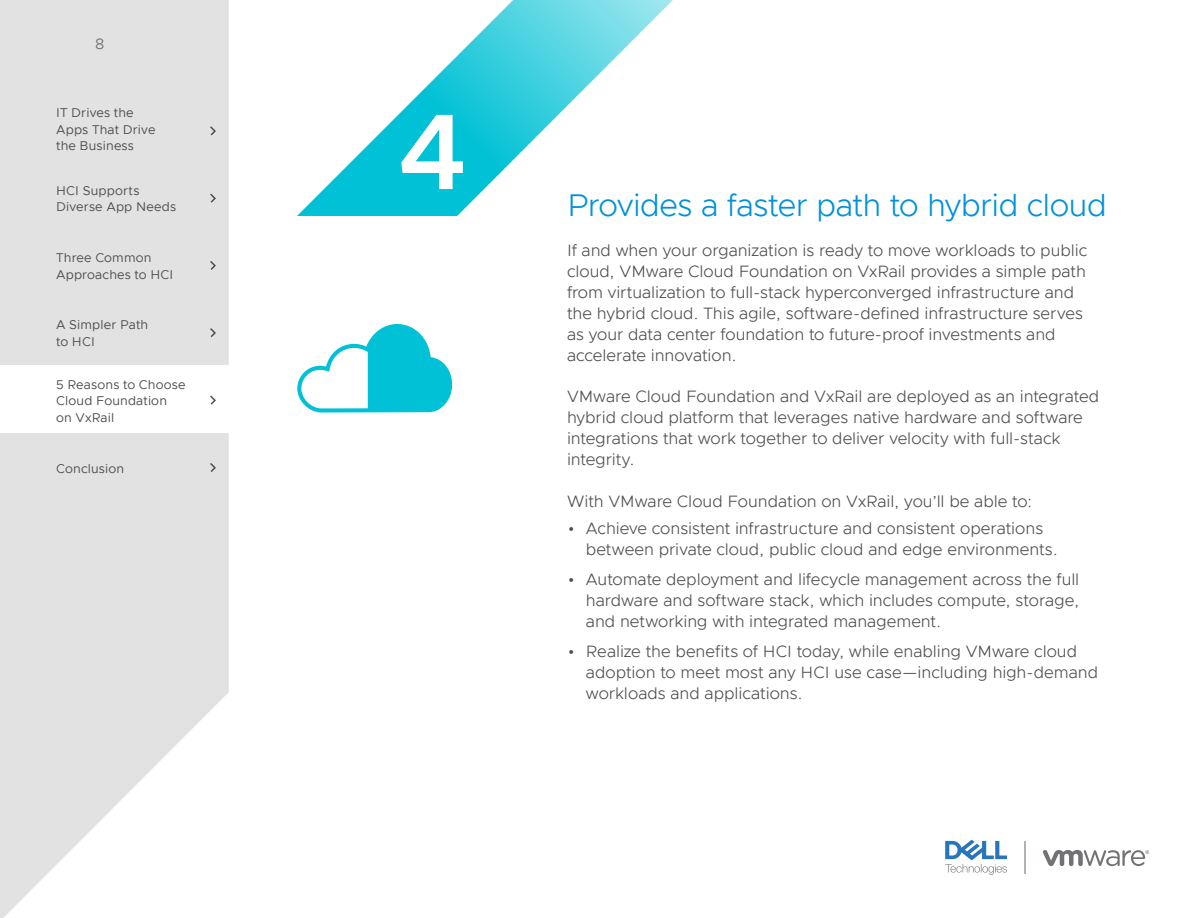
<style>
.page{position:relative;width:1188px;height:918px;background:#fff}
.page>*{position:absolute;margin:0;border:0;box-sizing:border-box;transform-origin:0 0}
.eBook_MAIN_HEADLINE{font:600 108px "Metropolis";color:#fff}
.eBook_MAIN_HEADLINE-2{font:300 31.5px "Metropolis";letter-spacing:-.015em;color:#0091da}
.eBook_BODY_TEXT{font:300 16.5px/21px "Metropolis";letter-spacing:-.005em;color:#4d4d4f}
.t1{font:15px "Metropolis";color:#717074}
.eBOOK_MENU_STYLE{font:12.75px/16.5px "Metropolis";letter-spacing:.015em;color:#4d4d4f}
.eBOOK_MENU_STYLE-2{font:12.75px/16.5px "Metropolis";letter-spacing:-.005em;color:#4d4d4f}
</style>
<div class="page">
<svg style="left:0;top:0;width:229px;height:918px;background:#e6e6e6"></svg>
<svg style="left:297px;top:0;width:376px;height:216px"></svg>
<svg style="left:297px;top:324px;width:156px;height:89px"></svg>
<hr style="left:1024px;top:841px;width:2px;height:33px;background:#aeb3b6">
<svg style="left:1043px;top:850px;width:106px;height:16px"></svg>
<svg style="left:945px;top:840px;width:62px;height:35px"></svg>
<svg style="left:208px;top:259px;width:9px;height:13px"></svg>
<svg style="left:208px;top:461px;width:9px;height:13px"></svg>
<svg style="left:208px;top:192px;width:9px;height:12px"></svg>
<svg style="left:208px;top:125px;width:9px;height:12px"></svg>
<div style="left:0;top:366px;width:229px;height:67px;background:#fff"></div>
<svg style="left:208px;top:326px;width:9px;height:13px"></svg>
<svg style="left:210px;top:395px;width:6px;height:10px"></svg>
<p class="t1" style="left:95px;top:35px;width:11px">8</p>
<p class="eBOOK_MENU_STYLE" style="left:56px;top:105px;width:101px">IT Drives the<br>Apps That Drive the Business</p>
<p class="eBOOK_MENU_STYLE" style="left:56px;top:182px;width:122px">HCI Supports<br>Diverse App Needs</p>
<p class="eBOOK_MENU_STYLE" style="left:56px;top:250px;width:119px">Three Common<br>Approaches to HCI</p>
<p class="eBOOK_MENU_STYLE" style="left:56px;top:317px;width:94px">A Simpler Path to HCI</p>
<p class="eBOOK_MENU_STYLE" style="left:56px;top:376px;width:131px">5 Reasons to Choose<br>Cloud Foundation on VxRail</p>
<p class="eBOOK_MENU_STYLE-2" style="left:56px;top:376px;width:127px;text-indent:56px">s to Choose<br>VMware Cloud</p>
<p class="eBOOK_MENU_STYLE" style="left:56px;top:460px;width:69px">Conclusion</p>
<p class="eBook_MAIN_HEADLINE" style="left:398px;top:84px;width:69px">4</p>
<p class="eBook_MAIN_HEADLINE-2" style="left:567px;top:186px;width:541px">Provides a faster path to hybrid cloud</p>
<p class="eBook_BODY_TEXT" style="left:567px;top:240px;width:522px">If and when your organization is ready to move workloads to public cloud, VMware Cloud Foundation on VxRail provides a simple path from virtualization to full-stack hyperconverged infrastructure and the hybrid cloud. This agile, software-defined infrastructure serves as your data center foundation to future-proof investments and accelerate innovation.</p>
<p class="eBook_BODY_TEXT" style="left:567px;top:386px;width:534px">VMware Cloud Foundation and VxRail are deployed as an integrated hybrid cloud platform that leverages native hardware and software integrations that work together to deliver velocity with full-stack integrity.</p>
<p class="eBook_BODY_TEXT" style="left:567px;top:490px;width:467px">With VMware Cloud Foundation on VxRail, you’ll be able to:</p>
<p class="eBook_BODY_TEXT" style="left:586px;top:518px;width:474px;text-indent:-18px">• Achieve consistent infrastructure and consistent operations between private cloud, public cloud and edge environments.</p>
<p class="eBook_BODY_TEXT" style="left:586px;top:569px;width:495px;text-align:justify;text-indent:-18px">• Automate deployment and lifecycle management across the full hardware and software stack, which includes compute, storage, and networking with integrated management.</p>
<p class="eBook_BODY_TEXT" style="left:586px;top:641px;width:514px;text-indent:-18px">• Realize the benefits of HCI today, while enabling VMware cloud adoption to meet most any HCI use case—including high-demand workloads and applications.</p>
</div>
